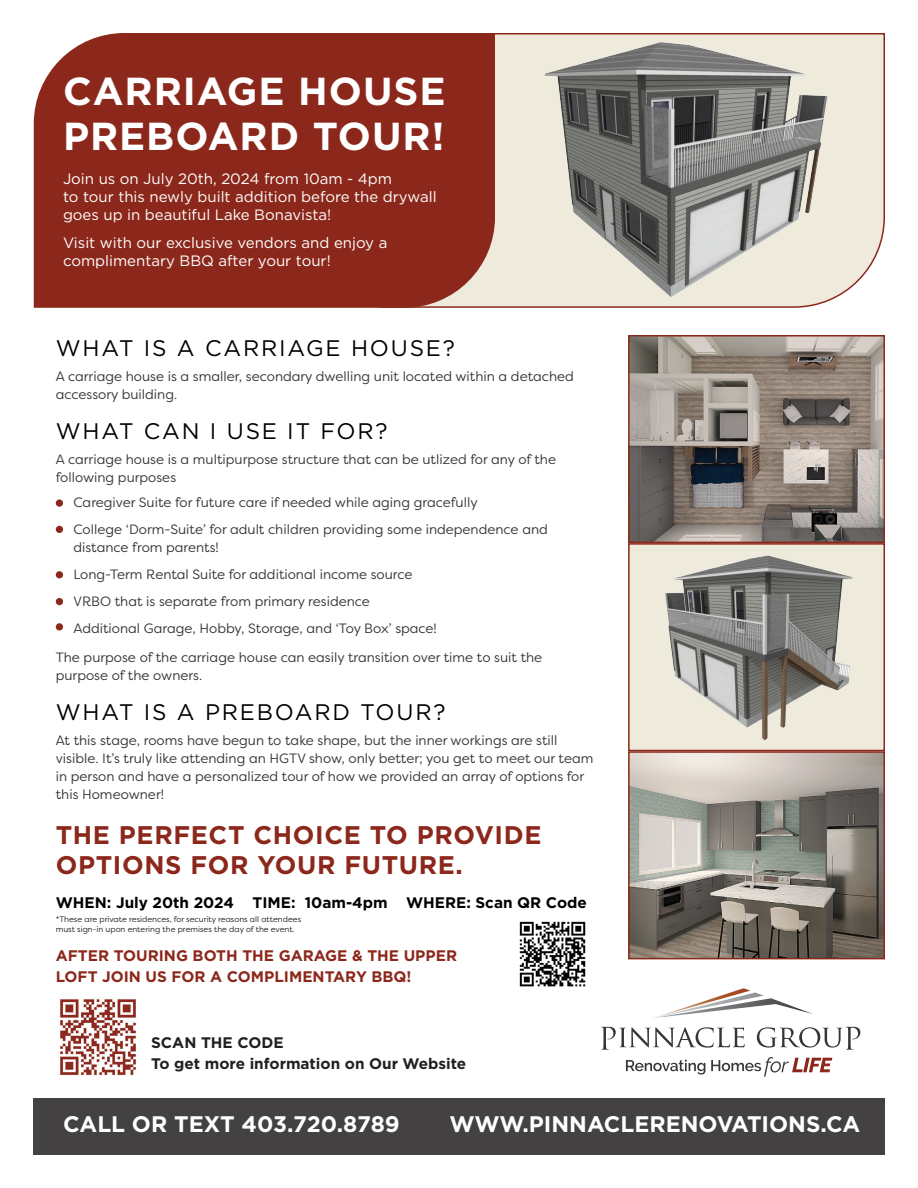
<style>
.page{position:relative;width:918px;height:1188px;background:#fff}
.page>*{position:absolute;margin:0;border:0;box-sizing:border-box;transform-origin:0 0}
.t1{font:700 39px/45px "Gotham";letter-spacing:.025em;color:#fff}
.t2{font:700 25.5px/30px "Gotham";letter-spacing:.025em;color:#8c281b}
.t3{font:22.5px "Gotham";letter-spacing:.08em;color:#000}
.t4{font:700 22.5px "Gotham";color:#fff}
.t5{font:700 15.3px/21px "Gotham";color:#8c281b}
.t6{font:700 15.3px "Gotham";color:#000}
.t7{font:700 15.3px/21px "Gotham";color:#231f20}
.t8{font:15px/18px "Gotham";color:#fff}
.t9{font:13.5px/18px "Filson Pro";color:#333535}
.t10{font:8.1px/9.4px "Filson Pro";color:#231f20}
</style>
<div class="page">
<svg style="left:601px;top:1027px;width:144px;height:23px"></svg>
<svg style="left:757px;top:1027px;width:103px;height:23px"></svg>
<svg style="left:654px;top:988px;width:159px;height:30px"></svg>
<svg style="left:626px;top:1060px;width:79px;height:15px"></svg>
<svg style="left:711px;top:1057px;width:121px;height:20px"></svg>
<div style="left:56px;top:499px;width:7px;height:8px;background:#8c281b;border-radius:50%"></div>
<div style="left:56px;top:526px;width:7px;height:7px;background:#8c281b;border-radius:50%"></div>
<div style="left:56px;top:571px;width:7px;height:7px;background:#8c281b;border-radius:50%"></div>
<div style="left:56px;top:598px;width:7px;height:7px;background:#8c281b;border-radius:50%"></div>
<div style="left:56px;top:623px;width:7px;height:8px;background:#8c281b;border-radius:50%"></div>
<img style="left:60px;top:999px;width:76px;height:77px">
<div style="left:33px;top:1098px;width:852px;height:57px;background:#444142"></div>
<svg style="left:496px;top:33px;width:389px;height:275px;background:#b9b6ae"></svg>
<div style="left:33px;top:33px;width:463px;height:275px;background:#8c281b"></div>
<img style="left:631px;top:338px;width:251px;height:202px">
<div style="left:628px;top:335px;width:257px;height:208px;border:2px solid #8c281b"></div>
<div style="left:629px;top:544px;width:255px;height:207px;background:#eeeadc"></div>
<img style="left:665px;top:555px;width:188px;height:185px">
<div style="left:628px;top:543px;width:257px;height:208px;border:2px solid #8c281b"></div>
<img style="left:631px;top:754px;width:251px;height:202px">
<div style="left:628px;top:751px;width:257px;height:208px;border:2px solid #8c281b"></div>
<img style="left:519px;top:921px;width:67px;height:66px">
<h1 class="t1" style="left:63px;top:68px;width:384px">CARRIAGE HOUSE<br>PREBOARD TOUR!</h1>
<p class="t8" style="left:63px;top:169px;width:375px">Join us on July 20th, 2024 from 10am - 4pm<br>to tour this newly built addition before the drywall goes up in beautiful Lake Bonavista!</p>
<p class="t8" style="left:63px;top:233px;width:326px">Visit with our exclusive vendors and enjoy a complimentary BBQ after your tour!</p>
<h3 class="t3" style="left:56px;top:334px;width:401px">WHAT IS A CARRIAGE HOUSE?</h3>
<p class="t9" style="left:56px;top:367px;width:520px">A carriage house is a smaller, secondary dwelling unit located within a detached accessory building.</p>
<h3 class="t3" style="left:56px;top:417px;width:333px">WHAT CAN I USE IT FOR?</h3>
<p class="t9" style="left:56px;top:450px;width:502px">A carriage house is a multipurpose structure that can be utlized for any of the following purposes</p>
<p class="t9" style="left:73px;top:489px;width:476px;line-height:27px">Caregiver Suite for future care if needed while aging gracefully<br>College ‘Dorm-Suite’ for adult children providing some independence and</p>
<p class="t9" style="left:73px;top:534px;width:365px;line-height:27px">distance from parents!<br>Long-Term Rental Suite for additional income source VRBO that is separate from primary residence Additional Garage, Hobby, Storage, and ‘Toy Box’ space!</p>
<p class="t9" style="left:56px;top:648px;width:488px">The purpose of the carriage house can easily transition over time to suit the purpose of the owners.</p>
<h3 class="t3" style="left:56px;top:698px;width:391px">WHAT IS A PREBOARD TOUR?</h3>
<p class="t9" style="left:56px;top:731px;width:539px">At this stage, rooms have begun to take shape, but the inner workings are still visible. It’s truly like attending an HGTV show, only better; you get to meet our team in person and have a personalized tour of how we provided an array of options for this Homeowner!</p>
<h2 class="t2" style="left:56px;top:819px;width:487px">THE PERFECT CHOICE TO PROVIDE<br>OPTIONS FOR YOUR FUTURE.</h2>
<p class="t6" style="left:56px;top:893px;width:533px">WHEN: July 20th 2024 TIME: 10am-4pm WHERE: Scan QR Code</p>
<p class="t10" style="left:56px;top:915px;width:247px">*These are private residences, for security reasons all attendees must sign-in upon entering the premises the day of the event.</p>
<p class="t5" style="left:56px;top:945px;width:403px">AFTER TOURING BOTH THE GARAGE &amp; THE UPPER<br>LOFT JOIN US FOR A COMPLIMENTARY BBQ!</p>
<p class="t7" style="left:151px;top:1032px;width:317px">SCAN THE CODE<br>To get more information on Our Website</p>
<h3 class="t4" style="left:63px;top:1110px;width:338px">CALL OR TEXT 403.720.8789</h3>
<h3 class="t4" style="left:449px;top:1110px;width:412px">WWW.PINNACLERENOVATIONS.CA</h3>
</div>
